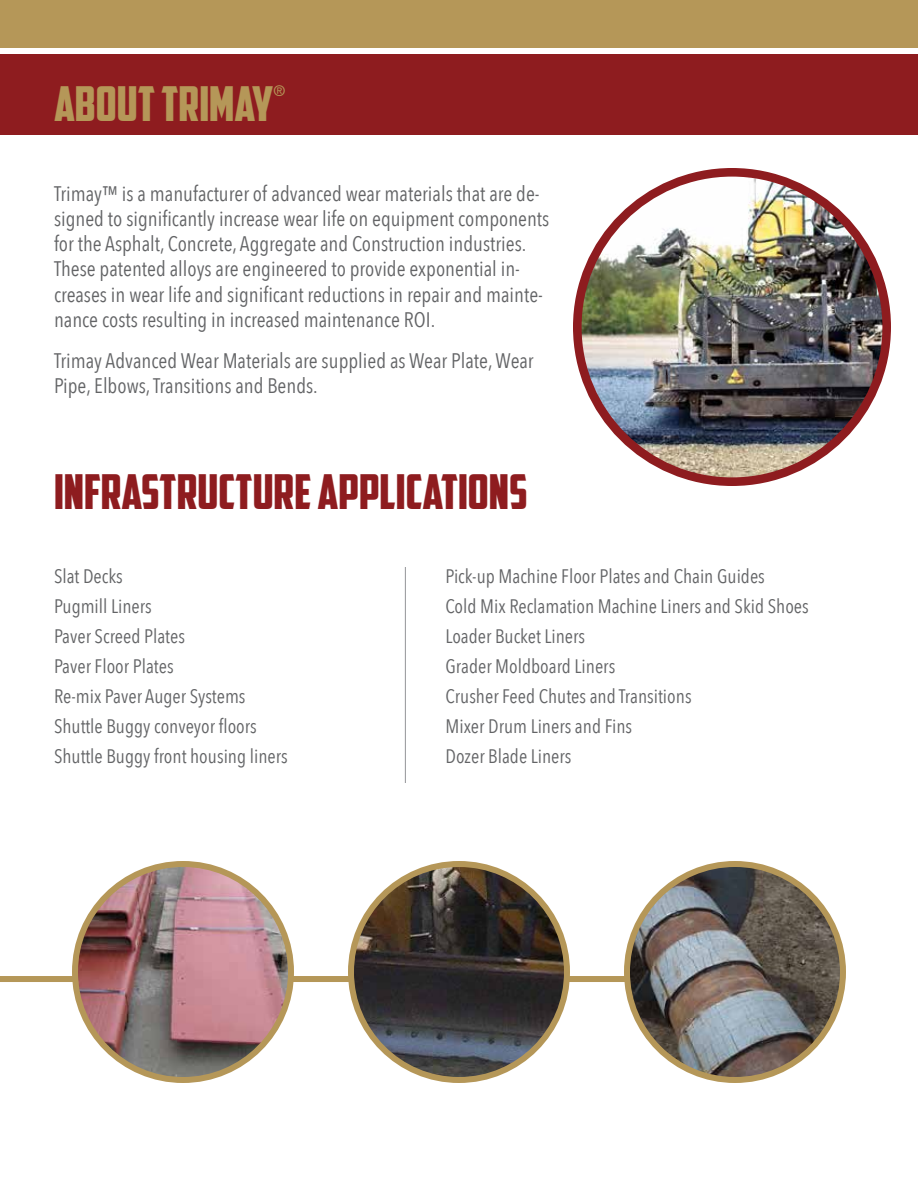
<style>
.page{position:relative;width:918px;height:1188px;background:#fff}
.page>*{position:absolute;margin:0;border:0;box-sizing:border-box;transform-origin:0 0}
.t1{font:48px "American Captain";color:#8e1c1f}
.t2{font:48px "American Captain";color:#b59758}
.t3{font:21px/25.2px "Avenir Next Condensed";color:#636466}
.t4{font:19.5px/30px "Avenir Next Condensed";color:#636466}
.t5{font:14.85px "American Captain";color:#b59758}
</style>
<div class="page">
<div style="left:0;top:976px;width:652px;height:6px;background:#b59758"></div>
<div style="left:0;top:0;width:918px;height:47px;background:#b59758"></div>
<img style="left:75px;top:867px;width:216px;height:213px">
<div style="left:72px;top:861px;width:222px;height:222px;border:6px solid #b59758;border-radius:50%"></div>
<img style="left:351px;top:864px;width:216px;height:216px;border-radius:108px">
<div style="left:348px;top:861px;width:222px;height:222px;border:6px solid #b59758;border-radius:50%"></div>
<img style="left:627px;top:864px;width:216px;height:216px;border-radius:108px">
<div style="left:624px;top:861px;width:222px;height:222px;border:6px solid #b59758;border-radius:50%"></div>
<img style="left:577px;top:177px;width:310px;height:304px">
<div style="left:573px;top:168px;width:318px;height:318px;border:9px solid #8e1c1f;border-radius:50%"></div>
<hr style="left:405px;top:567px;width:1px;height:216px;background:#939598">
<div style="left:0;top:55px;width:918px;height:80px;background:#8e1c1f"></div>
<h1 class="t2" style="left:54px;top:75px;width:221px">ABOUT TRIMAY</h1>
<p class="t5" style="left:274px;top:82px;width:13px">®</p>
<p class="t3" style="left:54px;top:180px;width:497px">Trimay™ is a manufacturer of advanced wear materials that are de&shy;signed to significantly increase wear life on equipment components for the Asphalt, Concrete, Aggregate and Construction industries.<br>These patented alloys are engineered to provide exponential in&shy;creases in wear life and significant reductions in repair and mainte&shy;nance costs resulting in increased maintenance ROI.</p>
<p class="t3" style="left:54px;top:347px;width:481px">Trimay Advanced Wear Materials are supplied as Wear Plate, Wear<br>Pipe, Elbows, Transitions and Bends.</p>
<h1 class="t1" style="left:54px;top:462px;width:475px">INFRASTRUCTURE APPLICATIONS</h1>
<p class="t4" style="left:54px;top:561px;width:235px">Slat Decks<br>Pugmill Liners<br>Paver Screed Plates<br>Paver Floor Plates<br>Re-mix Paver Auger Systems<br>Shuttle Buggy conveyor floors<br>Shuttle Buggy front housing liners</p>
<p class="t4" style="left:446px;top:561px;width:365px">Pick-up Machine Floor Plates and Chain Guides<br>Cold Mix Reclamation Machine Liners and Skid Shoes<br>Loader Bucket Liners<br>Grader Moldboard Liners<br>Crusher Feed Chutes and Transitions<br>Mixer Drum Liners and Fins<br>Dozer Blade Liners</p>
</div>
